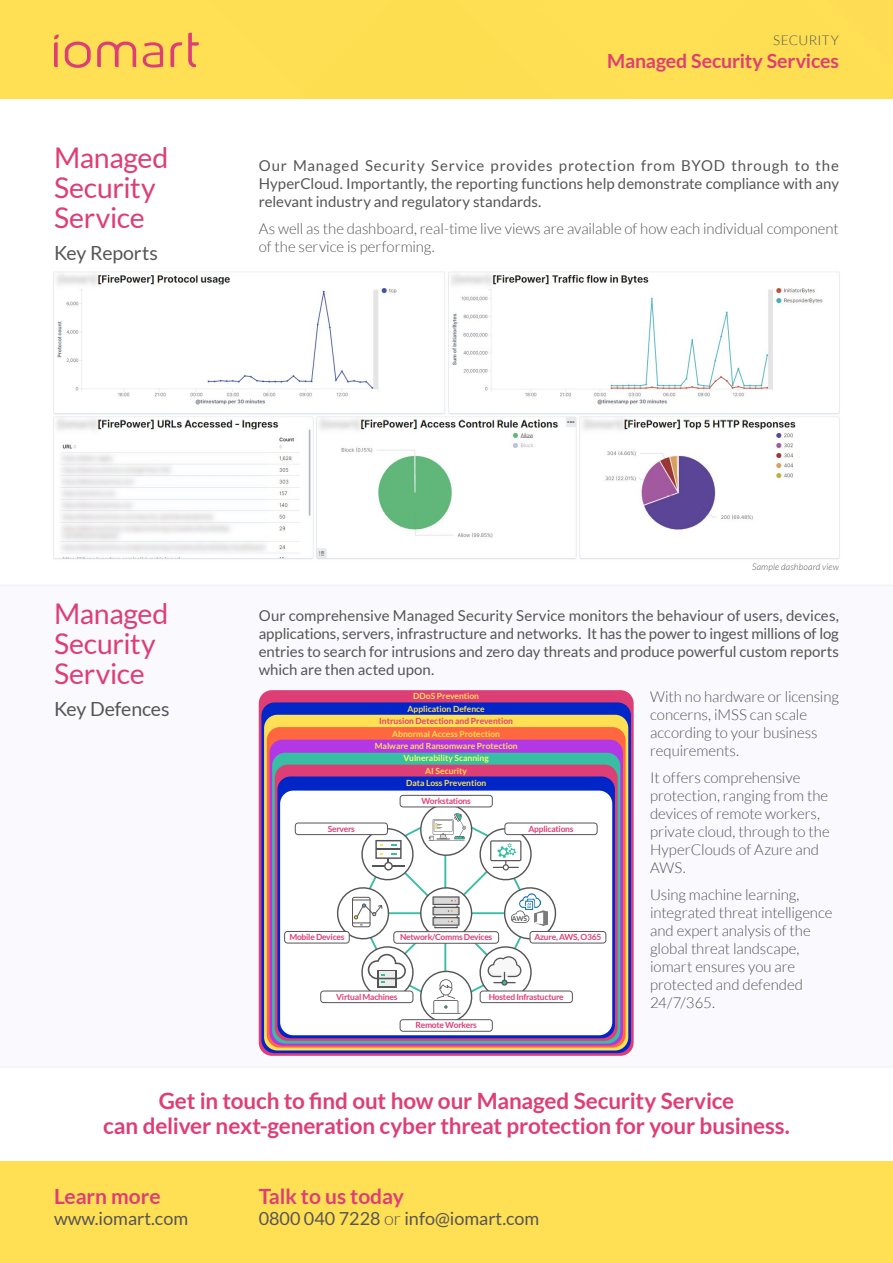
<style>
.page{position:relative;width:893px;height:1263px;background:#fff}
.page>*{position:absolute;margin:0;border:0;box-sizing:border-box;transform-origin:0 0}
.t1{font:28.5px/30px "Lato";letter-spacing:-.01em;color:#de3e76}
.t2{font:700 22.5px/25.5px "Lato";letter-spacing:-.01em;color:#de3e76;text-align:center}
.t3{font:700 21px "Lato";color:#de3e76}
.t4{font:700 19.5px "Lato";letter-spacing:-.005em;color:#de3e76}
.t5{font:19.5px "Lato";letter-spacing:-.01em;color:#555}
.t6{font:18px "Lato";color:#555}
.t7{font:300 15px/18px "Lato";letter-spacing:-.005em;color:#555}
.t8{font:15px/18px "Lato";color:#555;text-align:justify}
.t9{font:300 13.5px "Lato";letter-spacing:.025em;color:#555}
.t10{font:italic 300 9px "Lato";letter-spacing:.015em;color:#555}
.t11{font:700 8.55px "Lato";letter-spacing:-.025em;color:#de3e76}
.t12{font:700 8.55px/12.5px "Lato";color:#ffdf53;text-align:center}
.t13{font:700 8.55px "Lato";color:#de3e76}
.t14{font:700 8.55px "Lato";color:#fdff5d}
.t15{font:700 6.75px "Lato";color:#555}
.s1{font-weight:300}
</style>
<div class="page">
<svg style="left:0;top:585px;width:893px;height:483px"></svg>
<img style="left:53px;top:271px;width:787px;height:289px">
<div style="left:259px;top:690px;width:375px;height:366px;background:#de3e76;border-radius:13px"></div>
<svg style="left:261px;top:702px;width:370px;height:351px;background:#142fbf"></svg>
<div style="left:264px;top:715px;width:364px;height:335px;background:#ffdf53;border-radius:13px"></div>
<div style="left:267px;top:727px;width:359px;height:320px;background:#ff683f;border-radius:13px"></div>
<svg style="left:269px;top:740px;width:354px;height:306px;background:#ae40db"></svg>
<div style="left:272px;top:753px;width:348px;height:290px;background:#37bea3;border-radius:13px"></div>
<div style="left:275px;top:765px;width:343px;height:276px;background:#de3e76;border-radius:13px"></div>
<div style="left:277px;top:776px;width:338px;height:262px;background:#0026c8;border-radius:13px"></div>
<div style="left:280px;top:790px;width:332px;height:245px;background:#fff;border-radius:13px"></div>
<div style="left:504px;top:823px;width:93px;height:12px;border:1px solid #555;border-radius:3px"></div>
<div style="left:295px;top:823px;width:93px;height:12px;border:1px solid #555;border-radius:3px"></div>
<div style="left:400px;top:795px;width:93px;height:12px;border:1px solid #555;border-radius:3px"></div>
<div style="left:320px;top:991px;width:93px;height:12px;border:1px solid #555;border-radius:3px"></div>
<div style="left:400px;top:1019px;width:93px;height:13px;border:1px solid #555;border-radius:3px"></div>
<div style="left:480px;top:991px;width:93px;height:12px;border:1px solid #555;border-radius:3px"></div>
<div style="left:530px;top:931px;width:76px;height:12px;border:1px solid #555;border-radius:3px"></div>
<div style="left:284px;top:931px;width:66px;height:12px;border:1px solid #555;border-radius:3px"></div>
<svg style="left:334px;top:801px;width:225px;height:224px"></svg>
<div style="left:0;top:0;width:893px;height:99px;background:#fede53"></div>
<div style="left:0;top:1161px;width:893px;height:102px;background:#ffdf53"></div>
<svg style="left:97px;top:42px;width:39px;height:25px"></svg>
<svg style="left:170px;top:42px;width:12px;height:25px"></svg>
<svg style="left:143px;top:42px;width:20px;height:26px"></svg>
<svg style="left:54px;top:34px;width:5px;height:33px"></svg>
<svg style="left:65px;top:42px;width:26px;height:26px"></svg>
<svg style="left:188px;top:33px;width:11px;height:34px"></svg>
<h1 class="t1" style="left:54px;top:143px;width:116px">Managed<br>Security<br>Service</h1>
<h3 class="t5" style="left:54px;top:242px;width:105px">Key Reports</h3>
<p class="t9" style="left:773px;top:32px;width:67px">SECURITY</p>
<h3 class="t4" style="left:607px;top:50px;width:233px">Managed Security Services</h3>
<p class="t8" style="left:259px;top:156px;width:582px">Our Managed Security Service provides protection from BYOD through to the HyperCloud. Importantly, the reporting functions help demonstrate compliance with any relevant industry and regulatory standards.</p>
<p class="t7" style="left:259px;top:220px;width:582px">As well as the dashboard, real-time live views are available of how each individual component of the service is performing.</p>
<h1 class="t1" style="left:54px;top:599px;width:116px">Managed<br>Security<br>Service</h1>
<h3 class="t5" style="left:54px;top:698px;width:117px">Key Defences</h3>
<p class="t10" style="left:752px;top:562px;width:88px">Sample dashboard view</p>
<p class="t8" style="left:259px;top:606px;width:582px">Our comprehensive Managed Security Service monitors the behaviour of users, devices, applications, servers, infrastructure and networks. It has the power to ingest millions of log entries to search for intrusions and zero day threats and produce powerful custom reports which are then acted upon.</p>
<p class="t7" style="left:650px;top:688px;width:190px">With no hardware or licensing concerns, iMSS can scale according to your business requirements.</p>
<p class="t7" style="left:650px;top:769px;width:181px">It offers comprehensive protection, ranging from the devices of remote workers, private cloud, through to the<br>HyperClouds of Azure and<br>AWS.</p>
<p class="t7" style="left:650px;top:886px;width:184px">Using machine learning, integrated threat intelligence and expert analysis of the global threat landscape, iomart ensures you are protected and defended<br>24/7/365.</p>
<p class="t12" style="left:407px;top:690px;width:79px">DDoS Prevention<br>Application Defence</p>
<p class="t13" style="left:379px;top:716px;width:135px">Intrusion Detection and Prevention</p>
<p class="t12" style="left:375px;top:727px;width:144px">Abnormal Access Protection<br>Malware and Ransomware Protection</p>
<p class="t14" style="left:404px;top:753px;width:87px">Vulnerability Scanning</p>
<p class="t12" style="left:406px;top:764px;width:82px">AI Security<br>Data Loss Prevention</p>
<p class="t11" style="left:421px;top:796px;width:51px">Workstations</p>
<p class="t11" style="left:328px;top:823px;width:29px">Servers</p>
<p class="t11" style="left:528px;top:823px;width:47px">Applications</p>
<p class="t15" style="left:512px;top:915px;width:17px">AWS</p>
<p class="t11" style="left:289px;top:932px;width:57px">Mobile Devices</p>
<p class="t11" style="left:534px;top:932px;width:69px">Azure, AWS, O365</p>
<p class="t11" style="left:400px;top:932px;width:94px">Network/Comms Devices</p>
<p class="t11" style="left:336px;top:991px;width:63px">Virtual Machines</p>
<p class="t11" style="left:489px;top:991px;width:77px">Hosted Infrastucture</p>
<p class="t11" style="left:415px;top:1020px;width:63px">Remote Workers</p>
<h2 class="t2" style="left:103px;top:1087px;width:688px">Get in touch to find out how our Managed Security Service<br>can deliver next-generation cyber threat protection for your business.</h2>
<h3 class="t3" style="left:54px;top:1184px;width:108px">Learn more</h3>
<p class="t6" style="left:54px;top:1209px;width:136px">www.iomart.com</p>
<h3 class="t3" style="left:259px;top:1184px;width:147px">Talk to us today</h3>
<p class="t6" style="left:259px;top:1209px;width:282px">0800 040 7228 <span class="s1">or</span> info@iomart.com</p>
</div>
